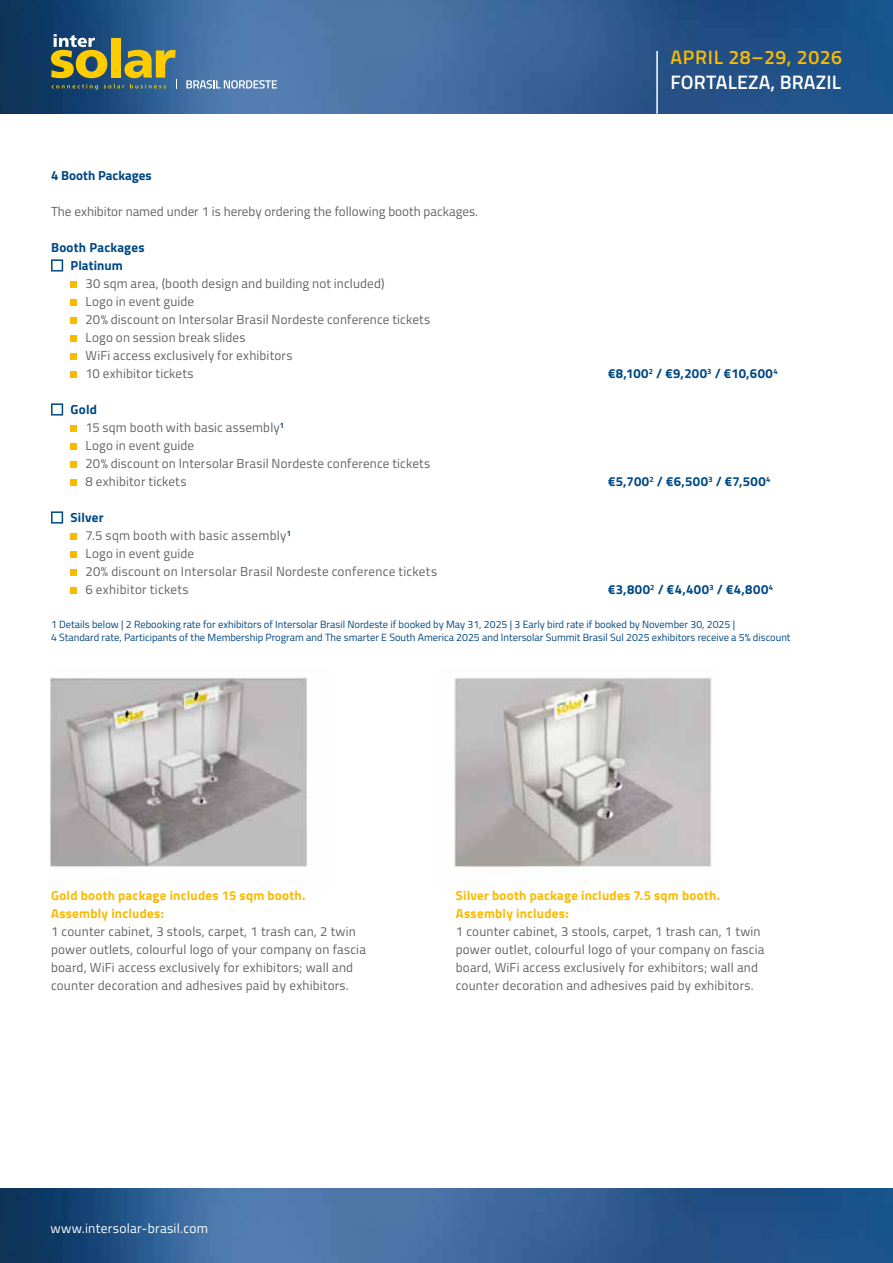
<style>
.page{position:relative;width:893px;height:1263px;background:#fff}
.page>*{position:absolute;margin:0;border:0;box-sizing:border-box;transform-origin:0 0}
.t1{font:600 19.5px "Titillium";letter-spacing:.01em;color:#fff}
.t2{font:600 19.5px "Titillium";letter-spacing:.025em;color:#fbba00}
.t3{font:13.5px "Titillium";letter-spacing:.02em;color:#fff}
.t4{font:13.2px/18px "Titillium";letter-spacing:.015em;color:#646363}
.t5{font:700 13.2px/18px "Titillium";letter-spacing:.02em;color:#fbba00}
.t6{font:700 13.2px "Titillium";letter-spacing:.04em;color:#004884}
.t7{font:700 13.2px/18px "Titillium";letter-spacing:.015em;color:#004884;text-align:center}
.t8{font:700 13.2px "Titillium";letter-spacing:.035em;color:#004884}
.t9{font:10.5px/12.6px "Titillium";color:#004884}
.s1{font-weight:700;color:#004884}
</style>
<div class="page">
<img style="left:0;top:0;width:893px;height:114px">
<hr style="left:656px;top:51px;width:2px;height:63px;background:#fff">
<img style="left:0;top:1188px;width:893px;height:75px">
<svg style="left:186px;top:80px;width:91px;height:9px"></svg>
<svg style="left:51px;top:34px;width:126px;height:56px;background:#73805a"></svg>
<div style="left:51px;top:259px;width:12px;height:13px;border:2px solid #004884"></div>
<svg style="left:71px;top:282px;width:6px;height:6px"></svg>
<svg style="left:71px;top:300px;width:6px;height:6px"></svg>
<svg style="left:71px;top:318px;width:6px;height:6px"></svg>
<svg style="left:71px;top:336px;width:6px;height:6px"></svg>
<svg style="left:71px;top:354px;width:6px;height:6px"></svg>
<svg style="left:71px;top:372px;width:6px;height:6px"></svg>
<div style="left:51px;top:403px;width:12px;height:13px;border:2px solid #004884"></div>
<svg style="left:71px;top:426px;width:6px;height:6px"></svg>
<svg style="left:71px;top:444px;width:6px;height:6px"></svg>
<svg style="left:71px;top:462px;width:6px;height:6px"></svg>
<svg style="left:71px;top:480px;width:6px;height:6px"></svg>
<div style="left:51px;top:511px;width:12px;height:13px;border:2px solid #004884"></div>
<svg style="left:71px;top:534px;width:6px;height:6px"></svg>
<svg style="left:71px;top:552px;width:6px;height:6px"></svg>
<svg style="left:71px;top:570px;width:6px;height:6px"></svg>
<svg style="left:71px;top:588px;width:6px;height:6px"></svg>
<img style="left:454px;top:677px;width:258px;height:191px">
<img style="left:50px;top:677px;width:257px;height:190px">
<p class="t7" style="left:51px;top:166px;width:102px">4 Booth Packages</p>
<p class="t4" style="left:51px;top:202px;width:428px">The exhibitor named under 1 is hereby ordering the following booth packages.</p>
<p class="t7" style="left:51px;top:238px;width:95px">Booth Packages<br>Platinum</p>
<p class="t4" style="left:86px;top:274px;width:346px">30 sqm area, (booth design and building not included)<br>Logo in event guide<br>20% discount on Intersolar Brasil Nordeste conference tickets Logo on session break slides<br>WiFi access exclusively for exhibitors<br>10 exhibitor tickets</p>
<p class="t4" style="left:86px;top:400px;width:346px;text-indent:-15px"><span class="s1">Gold<br></span>15 sqm booth with basic assembly<sup>1<br></sup>Logo in event guide<br>20% discount on Intersolar Brasil Nordeste conference tickets<br>8 exhibitor tickets</p>
<h1 class="t2" style="left:670px;top:42px;width:173px">APRIL 28–29, 2026</h1>
<h1 class="t1" style="left:670px;top:67px;width:172px">FORTALEZA, BRAZIL</h1>
<p class="t6" style="left:608px;top:363px;width:171px">€8,100<sup>2</sup> / €9,200<sup>3</sup> / €10,600<sup>4</sup></p>
<p class="t8" style="left:608px;top:471px;width:164px">€5,700<sup>2</sup> / €6,500<sup>3</sup> / €7,500<sup>4</sup></p>
<p class="t4" style="left:86px;top:508px;width:353px;text-indent:-15px"><span class="s1">Silver<br></span>7.5 sqm booth with basic assembly<sup>1<br></sup>Logo in event guide<br>20% discount on Intersolar Brasil Nordeste conference tickets<br>6 exhibitor tickets</p>
<p class="t6" style="left:608px;top:579px;width:167px">€3,800<sup>2</sup> / €4,400<sup>3</sup> / €4,800<sup>4</sup></p>
<p class="t9" style="left:51px;top:618px;width:741px">1 Details below | 2 Rebooking rate for exhibitors of Intersolar Brasil Nordeste if booked by May 31, 2025 | 3 Early bird rate if booked by November 30, 2025 |<br>4 Standard rate, Participants of the Membership Program and The smarter E South America 2025 and Intersolar Summit Brasil Sul 2025 exhibitors receive a 5% discount</p>
<p class="t5" style="left:51px;top:886px;width:256px">Gold booth package includes 15 sqm booth.<br>Assembly includes:</p>
<p class="t4" style="left:51px;top:922px;width:316px">1 counter cabinet, 3 stools, carpet, 1 trash can, 2 twin power outlets, colourful logo of your company on fascia board, WiFi access exclusively for exhibitors; wall and counter decoration and adhesives paid by exhibitors.</p>
<p class="t5" style="left:456px;top:886px;width:266px">Silver booth package includes 7.5 sqm booth.<br>Assembly includes:</p>
<p class="t4" style="left:456px;top:922px;width:310px">1 counter cabinet, 3 stools, carpet, 1 trash can, 1 twin power outlet, colourful logo of your company on fascia board, WiFi access exclusively for exhibitors; wall and counter decoration and adhesives paid by exhibitors.</p>
<p class="t3" style="left:51px;top:1218px;width:159px">www.intersolar-brasil.com</p>
</div>
